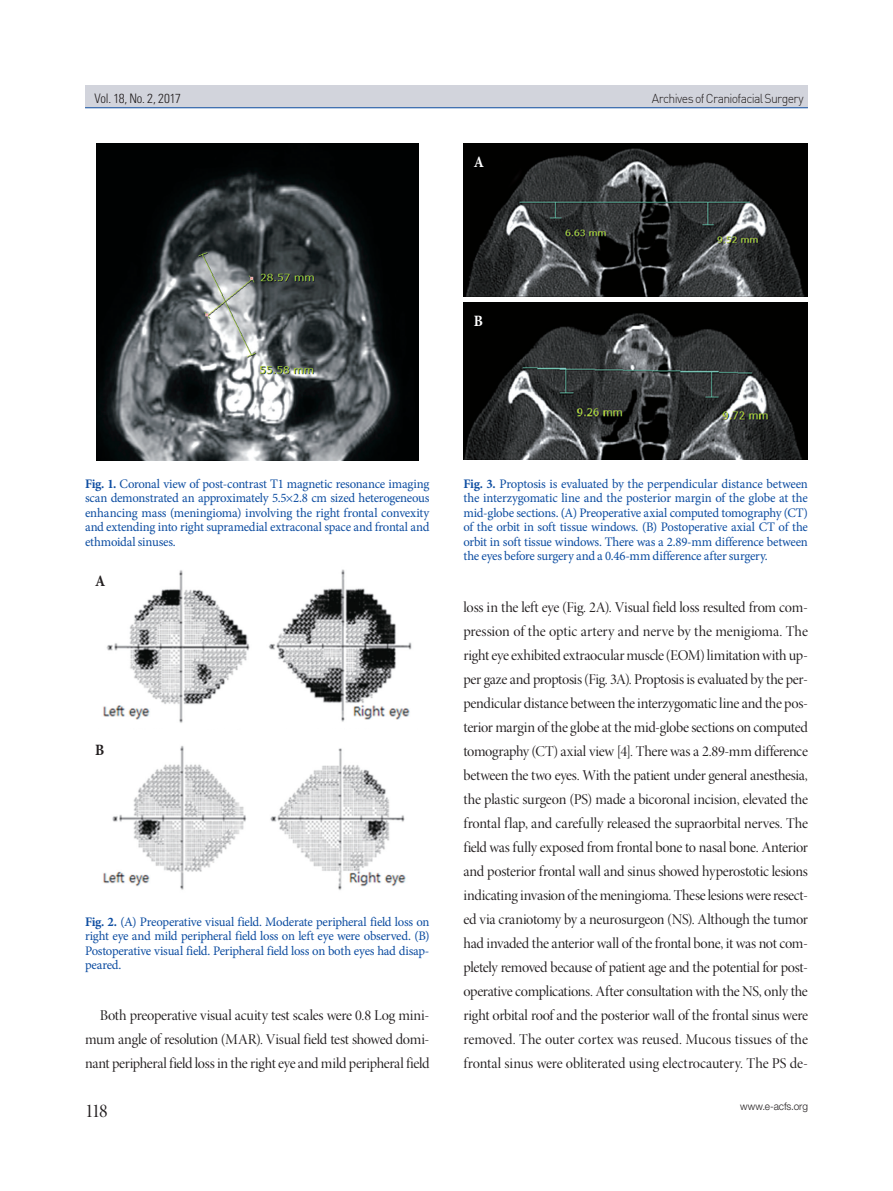
<style>
.page{position:relative;width:893px;height:1191px;background:#fff}
.page>*{position:absolute;margin:0;border:0;box-sizing:border-box;transform-origin:0 0}
.t1{font:19.5px "Minion Pro Disp";color:#231f20;scale:.96 1}
.t2{font:700 15.75px "Minion Pro";color:#231f20;scale:.92 1}
.t3{font:700 15.75px "Minion Pro";color:#fff;scale:.92 1}
.t4{font:15px/24px "Minion Pro Disp";letter-spacing:-.01em;color:#231f20;text-align:justify}
.t5{font:13.05px/14.4px "Minion Pro";letter-spacing:-.02em;color:#0d4da1;text-align:justify}
.t6{font:300 condensed 13.05px "Univers";letter-spacing:-.015em;color:#231f20;scale:.96 1}
.t7{font:300 12.75px "DIN";letter-spacing:-.055em;color:#231f20;scale:.96 1}
.t8{font:300 10.5px "Helvetica Neue LT Std";letter-spacing:-.005em;color:#231f20;scale:.96 1}
.s1{font-weight:700}
</style>
<div class="page">
<div style="left:85px;top:85px;width:723px;height:22px;background:#d2d4dc"></div>
<hr style="left:85px;top:107px;width:723px;height:1px;background:#0d4da1">
<img style="left:96px;top:144px;width:322px;height:316px">
<img style="left:103px;top:569px;width:309px;height:154px">
<img style="left:103px;top:745px;width:303px;height:145px">
<img style="left:463px;top:144px;width:345px;height:152px">
<img style="left:463px;top:302px;width:345px;height:158px">
<p class="t6" style="left:95px;top:91px;width:91px">Vol. 18, No. 2, 2017</p>
<p class="t7" style="left:652px;top:90px;width:160px">Archives of Craniofacial Surgery</p>
<p class="t3" style="left:474px;top:151px;width:13px">A</p>
<p class="t3" style="left:474px;top:310px;width:12px">B</p>
<p class="t5" style="left:85px;top:476px;width:346px"><span class="s1">Fig. 1.</span> Coronal view of post-contrast T1 magnetic resonance imaging scan demonstrated an approximately 5.5×2.8 cm sized heterogeneous enhancing mass (meningioma) involving the right frontal convexity and extending into right supramedial extraconal space and frontal and ethmoidal sinuses.</p>
<p class="t5" style="left:463px;top:476px;width:346px"><span class="s1">Fig. 3.</span> Proptosis is evaluated by the perpendicular distance between the interzygomatic line and the posterior margin of the globe at the mid-globe sections. (A) Preoperative axial computed tomography (CT) of the orbit in soft tissue windows. (B) Postoperative axial CT of the orbit in soft tissue windows. There was a 2.89-mm difference between the eyes before surgery and a 0.46-mm difference after surgery.</p>
<p class="t2" style="left:95px;top:570px;width:13px">A</p>
<p class="t2" style="left:95px;top:739px;width:12px">B</p>
<p class="t5" style="left:85px;top:914px;width:346px"><span class="s1">Fig. 2.</span> (A) Preoperative visual field. Moderate peripheral field loss on right eye and mild peripheral field loss on left eye were observed. (B)<br>Postoperative visual field. Peripheral field loss on both eyes had disap&shy;peared.</p>
<p class="t4" style="left:85px;top:1004px;width:346px;text-indent:15px">Both preoperative visual acuity test scales were 0.8 Log mini&shy;mum angle of resolution (MAR). Visual field test showed domi&shy;nant peripheral field loss in the right eye and mild peripheral field</p>
<p class="t1" style="left:85px;top:1099px;width:25px">118</p>
<p class="t4" style="left:463px;top:596px;width:346px">loss in the left eye (Fig. 2A). Visual field loss resulted from com&shy;pression of the optic artery and nerve by the menigioma. The right eye exhibited extraocular muscle (EOM) limitation with up&shy;per gaze and proptosis (Fig. 3A). Proptosis is evaluated by the per&shy;pendicular distance between the interzygomatic line and the pos&shy;terior margin of the globe at the mid-globe sections on computed tomography (CT) axial view [4]. There was a 2.89-mm difference between the two eyes. With the patient under general anesthesia, the plastic surgeon (PS) made a bicoronal incision, elevated the frontal flap, and carefully released the supraorbital nerves. The field was fully exposed from frontal bone to nasal bone. Anterior and posterior frontal wall and sinus showed hyperostotic lesions indicating invasion of the meningioma. These lesions were resect&shy;ed via craniotomy by a neurosurgeon (NS). Although the tumor had invaded the anterior wall of the frontal bone, it was not com&shy;pletely removed because of patient age and the potential for post&shy;operative complications. After consultation with the NS, only the right orbital roof and the posterior wall of the frontal sinus were removed. The outer cortex was reused. Mucous tissues of the frontal sinus were obliterated using electrocautery. The PS de-</p>
<p class="t8" style="left:740px;top:1100px;width:72px">www.e-acfs.org</p>
</div>
